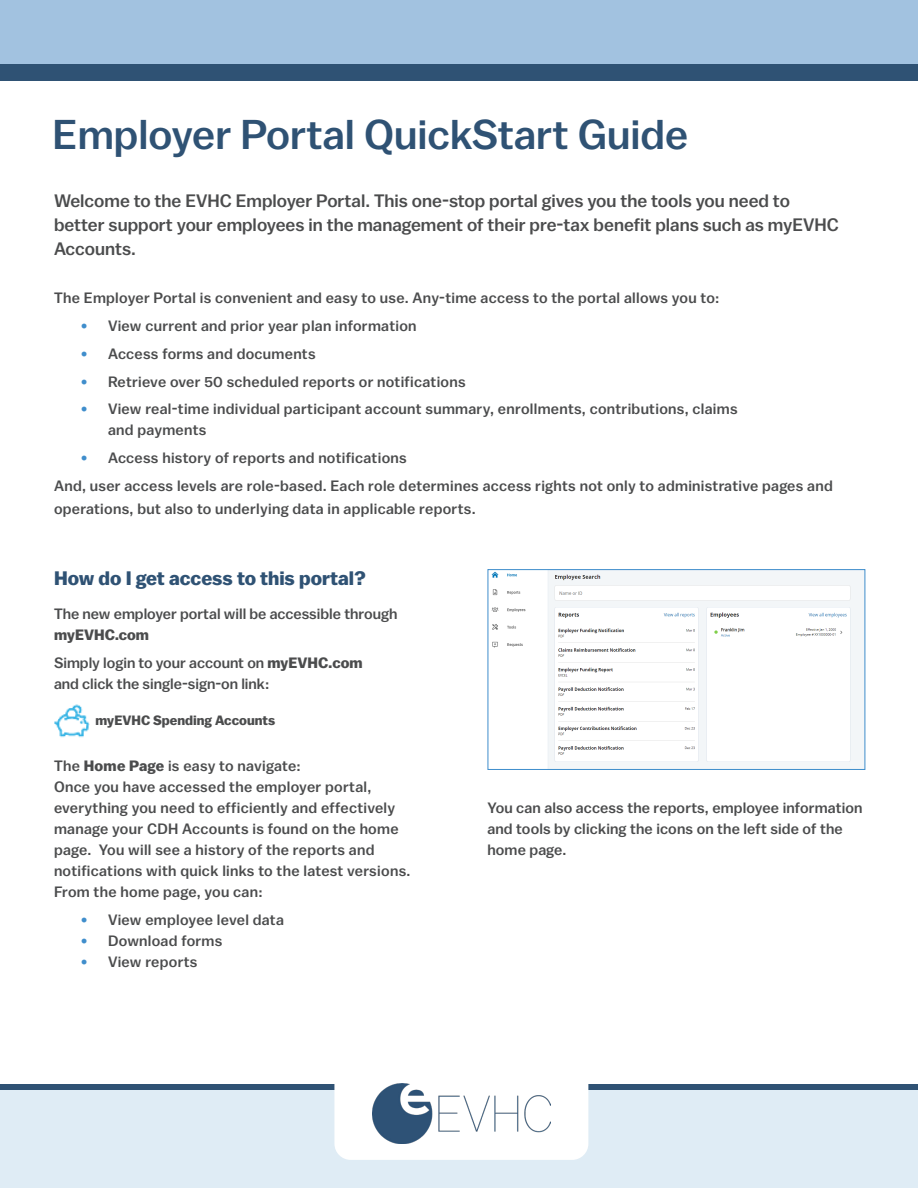
<style>
.page{position:relative;width:918px;height:1188px;background:#fff}
.page>*{position:absolute;margin:0;border:0;box-sizing:border-box;transform-origin:0 0}
.FAQ_Numbered_List{font:500 41.55px "Balto";color:#2f5274}
.t1{font:700 19.5px "Balto";color:#2f5274}
.t2{font:500 18px/24px "Balto";color:#4b4c4d}
.t3{font:500 15px/21px "Balto";letter-spacing:.02em;color:#4b4c4d}
.t4{font:500 15px/21px "Balto";color:#4b4c4d}
.t5{font:700 13.5px "Balto";color:#4b4c4d}
.s1{font-weight:700;font-size:14.25px;color:#408ecc}
.s2{font-weight:700}
</style>
<div class="page">
<img style="left:491px;top:571px;width:372px;height:197px">
<div style="left:487px;top:569px;width:378px;height:201px;border:1px solid #408ecc"></div>
<img style="left:54px;top:704px;width:36px;height:34px">
<div style="left:0;top:0;width:918px;height:67px;background:#a2c2e0"></div>
<div style="left:0;top:65px;width:918px;height:16px;background:#2f5274"></div>
<div style="left:0;top:1085px;width:918px;height:103px;background:#dfecf5"></div>
<div style="left:0;top:1084px;width:918px;height:6px;background:#2f5274"></div>
<div style="left:334px;top:1068px;width:254px;height:92px;background:#fff;border-radius:16px"></div>
<img style="left:373px;top:1084px;width:177px;height:60px">
<p class="FAQ_Numbered_List" style="left:52px;top:109px;width:637px">Employer Portal QuickStart Guide</p>
<p class="t2" style="left:54px;top:189px;width:786px">Welcome to the EVHC Employer Portal. This one-stop portal gives you the tools you need to better support your employees in the management of their pre-tax benefit plans such as myEVHC<br>Accounts.</p>
<p class="t3" style="left:54px;top:287px;width:667px">The Employer Portal is convenient and easy to use. Any-time access to the portal allows you to:</p>
<p class="t3" style="left:81px;top:315px;width:337px"><span class="s1">•</span> View current and prior year plan information</p>
<p class="t3" style="left:81px;top:343px;width:236px"><span class="s1">•</span> Access forms and documents</p>
<p class="t3" style="left:81px;top:371px;width:386px"><span class="s1">•</span> Retrieve over 50 scheduled reports or notifications</p>
<p class="t3" style="left:108px;top:398px;width:631px;text-indent:-27px"><span class="s1">•</span> View real-time individual participant account summary, enrollments, contributions, claims and payments</p>
<p class="t3" style="left:81px;top:447px;width:327px"><span class="s1">•</span> Access history of reports and notifications</p>
<p class="t3" style="left:54px;top:474px;width:780px;line-height:23.4px">And, user access levels are role-based. Each role determines access rights not only to administrative pages and operations, but also to underlying data in applicable reports.</p>
<p class="t1" style="left:54px;top:566px;width:314px">How do I get access to this portal?</p>
<p class="t4" style="left:54px;top:603px;width:345px">The new employer portal will be accessible through <span class="s2">myEVHC.com</span></p>
<p class="t4" style="left:54px;top:652px;width:310px">Simply login to your account on <span class="s2">myEVHC.com </span>and click the single-sign-on link:</p>
<p class="t5" style="left:95px;top:712px;width:181px">myEVHC Spending Accounts</p>
<p class="t3" style="left:54px;top:755px;width:248px">The <span class="s2">Home Page</span> is easy to navigate:</p>
<p class="t3" style="left:54px;top:776px;width:358px">Once you have accessed the employer portal, everything you need to efficiently and effectively manage your CDH Accounts is found on the home page. You will see a history of the reports and notifications with quick links to the latest versions.<br>From the home page, you can:</p>
<p class="t3" style="left:81px;top:909px;width:204px"><span class="s1">•</span> View employee level data</p>
<p class="t3" style="left:81px;top:930px;width:143px"><span class="s1">•</span> Download forms</p>
<p class="t3" style="left:81px;top:951px;width:118px"><span class="s1">•</span> View reports</p>
<p class="t3" style="left:487px;top:797px;width:377px">You can also access the reports, employee information and tools by clicking the icons on the left side of the home page.</p>
</div>
